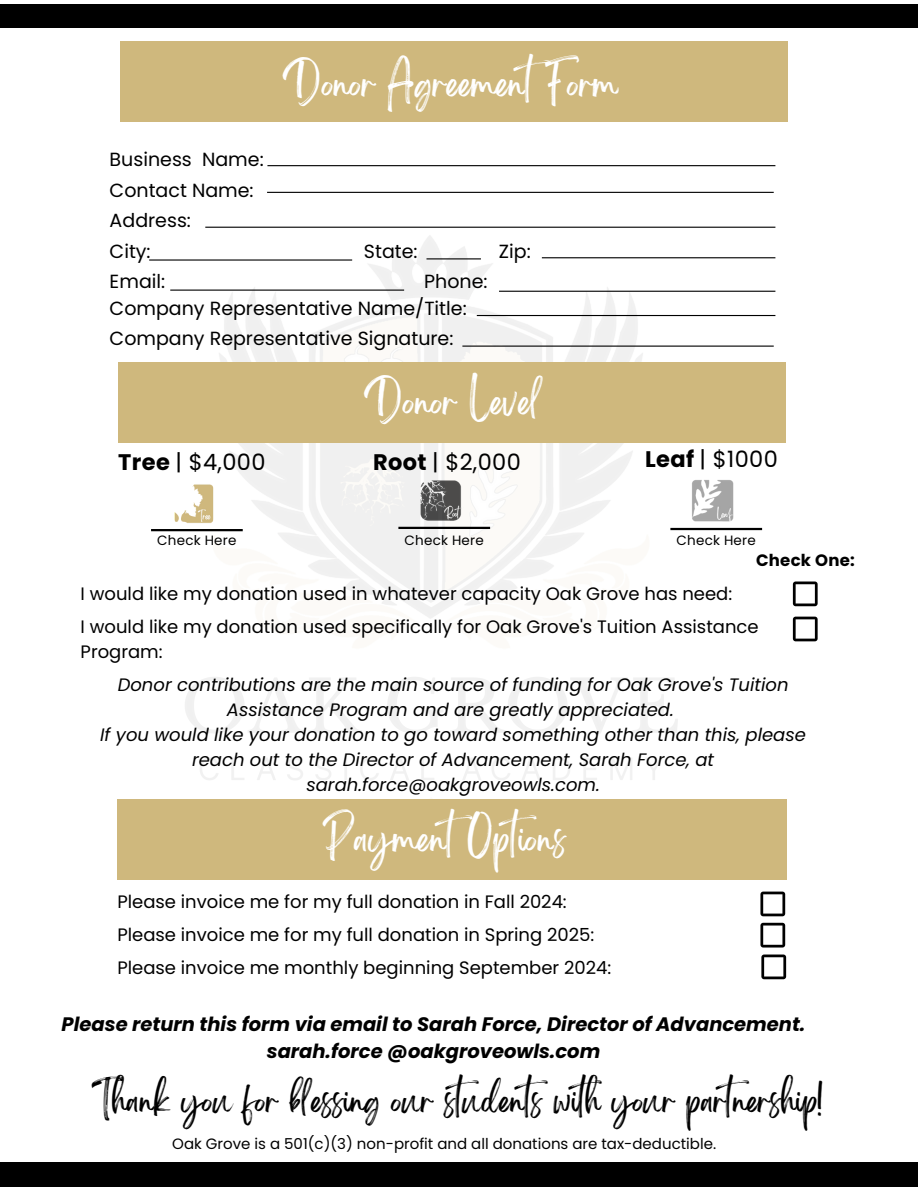
<style>
.page{position:relative;width:918px;height:1188px;background:#fff}
.page>*{position:absolute;margin:0;border:0;box-sizing:border-box;transform-origin:0 0}
.t1{font:32.25px "Brightwall";color:#fff}
.t2{font:28.5px "Brightwall";color:#000}
.t3{font:22.5px "Poppins";letter-spacing:.015em;color:#000}
.t4{font:italic 700 19.5px/27px "Poppins";color:#000;text-align:center}
.t5{font:19.05px/26.5px "Poppins";color:#000}
.t6{font:18px/25px "Poppins";color:#000}
.t7{font:italic 18px/25px "Poppins";color:#000;text-align:center}
.t8{font:700 16.5px "Poppins";letter-spacing:.015em;color:#000}
.t9{font:15px "Poppins";color:#000}
.t10{font:13.5px "Poppins";letter-spacing:.015em;color:#000}
.s1{font-weight:700}
</style>
<div class="page">
<div style="left:120px;top:41px;width:667px;height:81px;background:#cfb87d"></div>
<div style="left:0;top:1163px;width:918px;height:23px;background:#000"></div>
<div style="left:0;top:4px;width:918px;height:24px;background:#000"></div>
<img style="left:679px;top:479px;width:75px;height:52px">
<div style="left:118px;top:362px;width:667px;height:81px;background:#cfb87d"></div>
<hr style="left:670px;top:528px;width:92px;height:2px;background:#000">
<hr style="left:398px;top:527px;width:92px;height:2px;background:#000">
<img style="left:407px;top:467px;width:75px;height:75px">
<img style="left:162px;top:484px;width:71px;height:59px">
<hr style="left:151px;top:529px;width:92px;height:2px;background:#000">
<svg style="left:793px;top:582px;width:25px;height:24px"></svg>
<div style="left:117px;top:800px;width:669px;height:80px;background:#cfb87d"></div>
<hr style="left:267px;top:165px;width:508px;height:1px;background:#000">
<hr style="left:267px;top:192px;width:507px;height:1px;background:#000">
<hr style="left:205px;top:227px;width:570px;height:1px;background:#000">
<hr style="left:149px;top:259px;width:203px;height:2px;background:#000">
<hr style="left:542px;top:257px;width:233px;height:1px;background:#000">
<hr style="left:427px;top:258px;width:54px;height:1px;background:#000">
<hr style="left:170px;top:290px;width:234px;height:1px;background:#000">
<hr style="left:499px;top:291px;width:276px;height:1px;background:#000">
<svg style="left:793px;top:617px;width:25px;height:24px"></svg>
<svg style="left:760px;top:892px;width:25px;height:24px"></svg>
<svg style="left:760px;top:923px;width:25px;height:25px"></svg>
<svg style="left:761px;top:955px;width:25px;height:24px"></svg>
<hr style="left:477px;top:315px;width:298px;height:1px;background:#000">
<hr style="left:462px;top:346px;width:312px;height:1px;background:#000">
<p class="t1" style="left:283px;top:72px;width:337px">Donor AgreementForm</p>
<p class="t5" style="left:110px;top:146px;width:156px">Business Name:</p>
<h1 class="t5" style="left:110px;top:177px;width:146px">Contact Name:</h1>
<p class="t5" style="left:110px;top:207px;width:83px">Address:</p>
<h1 class="t5" style="left:110px;top:238px;width:43px">City:</h1>
<h1 class="t5" style="left:364px;top:238px;width:55px">State:</h1>
<h1 class="t5" style="left:499px;top:238px;width:33px">Zip:</h1>
<h3 class="t5" style="left:110px;top:268px;width:57px">Email:</h3>
<h3 class="t5" style="left:110px;top:268px;width:379px;text-indent:315px">Phone:<br>Company Representative Name/Title:</h3>
<p class="t5" style="left:110px;top:325px;width:345px">Company Representative Signature:</p>
<h5 class="t1" style="left:364px;top:390px;width:179px">Donor Level</h5>
<p class="t3" style="left:118px;top:446px;width:149px"><span class="s1">Tree</span> | $4,000</p>
<h3 class="t3" style="left:373px;top:446px;width:149px"><span class="s1">Root</span> | $2,000</h3>
<h5 class="t3" style="left:645px;top:443px;width:134px"><span class="s1">Leaf</span> | $1000</h5>
<h5 class="t10" style="left:157px;top:531px;width:81px">Check Here</h5>
<h5 class="t10" style="left:677px;top:531px;width:81px">Check Here</h5>
<p class="t10" style="left:405px;top:531px;width:81px">Check Here</p>
<h5 class="t8" style="left:756px;top:549px;width:100px">Check One:</h5>
<h3 class="t6" style="left:81px;top:581px;width:653px">I would like my donation used in whatever capacity Oak Grove has need:</h3>
<p class="t6" style="left:81px;top:614px;width:680px">I would like my donation used specifically for Oak Grove's Tuition Assistance<br>Program:</p>
<p class="t7" style="left:100px;top:672px;width:707px">Donor contributions are the main source of funding for Oak Grove's Tuition Assistance Program and are greatly appreciated.<br>If you would like your donation to go toward something other than this, please reach out to the Director of Advancement, Sarah Force, at sarah.force@oakgroveowls.com.</p>
<h5 class="t1" style="left:322px;top:827px;width:245px">PaymentOptions</h5>
<p class="t6" style="left:117px;top:889px;width:451px">Please invoice me for my full donation in Fall 2024:</p>
<h6 class="t6" style="left:117px;top:922px;width:478px">Please invoice me for my full donation in Spring 2025:</h6>
<p class="t6" style="left:117px;top:955px;width:495px">Please invoice me monthly beginning September 2024:</p>
<h5 class="t4" style="left:62px;top:1011px;width:745px">Please return this form via email to Sarah Force, Director of Advancement. sarah.force @oakgroveowls.com</h5>
<p class="t2" style="left:92px;top:1090px;width:734px">Thank you for blessing our students with your partnership!</p>
<h5 class="t9" style="left:172px;top:1134px;width:545px">Oak Grove is a 501(c)(3) non-profit and all donations are tax-deductible.</h5>
</div>
